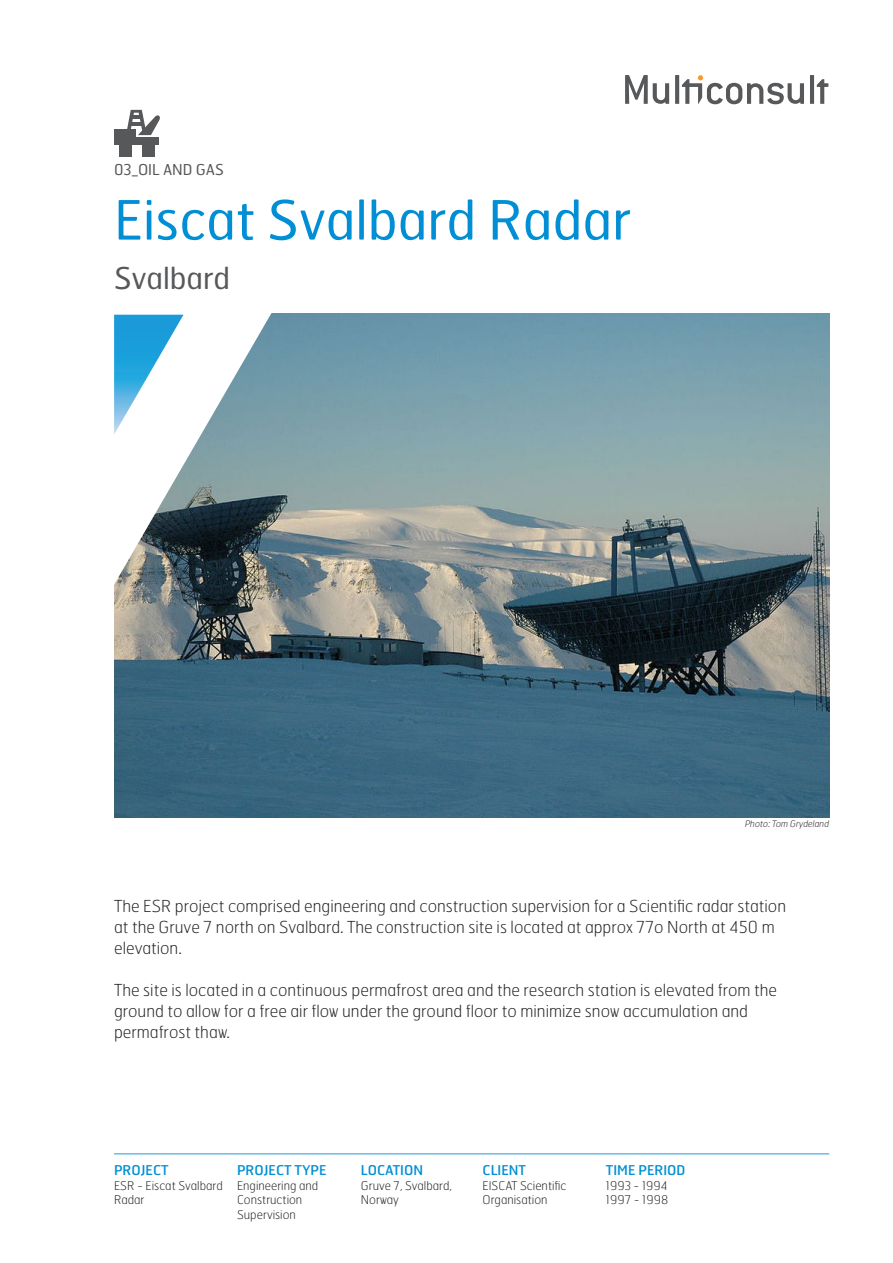
<style>
.page{position:relative;width:893px;height:1263px;background:#fff}
.page>*{position:absolute;margin:0;border:0;box-sizing:border-box;transform-origin:0 0}
.Overskrift{font:54px "Hermes FB";color:#008fd5}
.Brødtekst{font:30px "Hermes FB";color:#57585a}
.Brødtekst-2{font:100 16.5px "Hermes FB";color:#231f20}
.Symbol{font:15px "Hermes FB";color:#57585a}
.Nøkkelinfo_forside_o{font:13.5px "Hermes FB";color:#008fd5}
.Nøkkelinfo_forside_b{font:100 12px/14.4px "Hermes FB";color:#231f20}
.t1{font:italic 100 9px "Hermes FB";color:#231f20}
</style>
<div class="page">
<img style="left:114px;top:313px;width:715px;height:504px">
<div style="left:114px;top:129px;width:21px;height:15px;background:#57585a"></div>
<div style="left:134px;top:137px;width:25px;height:7px;background:#57585a"></div>
<div style="left:119px;top:139px;width:12px;height:17px;background:#57585a"></div>
<div style="left:142px;top:139px;width:13px;height:17px;background:#57585a"></div>
<svg style="left:127px;top:110px;width:33px;height:25px"></svg>
<svg style="left:625px;top:75px;width:44px;height:29px"></svg>
<svg style="left:675px;top:75px;width:4px;height:29px"></svg>
<hr style="left:810px;top:75px;width:4px;height:29px;background:#57585a">
<svg style="left:817px;top:79px;width:11px;height:25px"></svg>
<svg style="left:682px;top:75px;width:122px;height:29px"></svg>
<svg style="left:114px;top:313px;width:165px;height:346px"></svg>
<hr style="left:114px;top:1153px;width:715px;height:1px;background:#008fd5">
<svg style="left:114px;top:315px;width:70px;height:119px"></svg>
<p class="Symbol" style="left:114px;top:160px;width:111px">03_OIL AND GAS</p>
<p class="Overskrift" style="left:114px;top:186px;width:518px">Eiscat Svalbard Radar</p>
<p class="Brødtekst" style="left:114px;top:259px;width:118px">Svalbard</p>
<p class="t1" style="left:745px;top:818px;width:86px">Photo: Tom Grydeland</p>
<p class="Brødtekst-2" style="left:114px;top:895px;width:673px">The ESR project comprised engineering and construction supervision for a Scientific radar station</p>
<p class="Brødtekst-2" style="left:114px;top:916px;width:662px">at the Gruve 7 north on Svalbard. The construction site is located at approx 77o North at 450 m</p>
<p class="Brødtekst-2" style="left:114px;top:937px;width:69px">elevation.</p>
<p class="Brødtekst-2" style="left:114px;top:979px;width:664px">The site is located in a continuous permafrost area and the research station is elevated from the</p>
<p class="Brødtekst-2" style="left:114px;top:1000px;width:635px">ground to allow for a free air flow under the ground floor to minimize snow accumulation and</p>
<p class="Brødtekst-2" style="left:114px;top:1021px;width:117px">permafrost thaw.</p>
<p class="Nøkkelinfo_forside_o" style="left:114px;top:1162px;width:56px">PROJECT</p>
<p class="Nøkkelinfo_forside_b" style="left:114px;top:1178px;width:110px">ESR - Eiscat Svalbard</p>
<p class="Nøkkelinfo_forside_b" style="left:114px;top:1192px;width:32px">Radar</p>
<p class="Nøkkelinfo_forside_o" style="left:237px;top:1162px;width:91px">PROJECT TYPE</p>
<p class="Nøkkelinfo_forside_b" style="left:237px;top:1178px;width:83px">Engineering and<br>Construction</p>
<p class="Nøkkelinfo_forside_b" style="left:237px;top:1207px;width:60px">Supervision</p>
<p class="Nøkkelinfo_forside_o" style="left:361px;top:1162px;width:64px">LOCATION</p>
<p class="Nøkkelinfo_forside_b" style="left:361px;top:1178px;width:93px">Gruve 7, Svalbard,</p>
<p class="Nøkkelinfo_forside_b" style="left:361px;top:1192px;width:40px">Norway</p>
<p class="Nøkkelinfo_forside_o" style="left:483px;top:1162px;width:45px">CLIENT</p>
<p class="Nøkkelinfo_forside_b" style="left:483px;top:1178px;width:85px">EISCAT Scientific</p>
<p class="Nøkkelinfo_forside_b" style="left:483px;top:1192px;width:66px">Organisation</p>
<p class="Nøkkelinfo_forside_o" style="left:606px;top:1162px;width:81px">TIME PERIOD</p>
<p class="Nøkkelinfo_forside_b" style="left:606px;top:1178px;width:63px">1993 - 1994</p>
<p class="Nøkkelinfo_forside_b" style="left:606px;top:1192px;width:64px">1997 - 1998</p>
</div>
